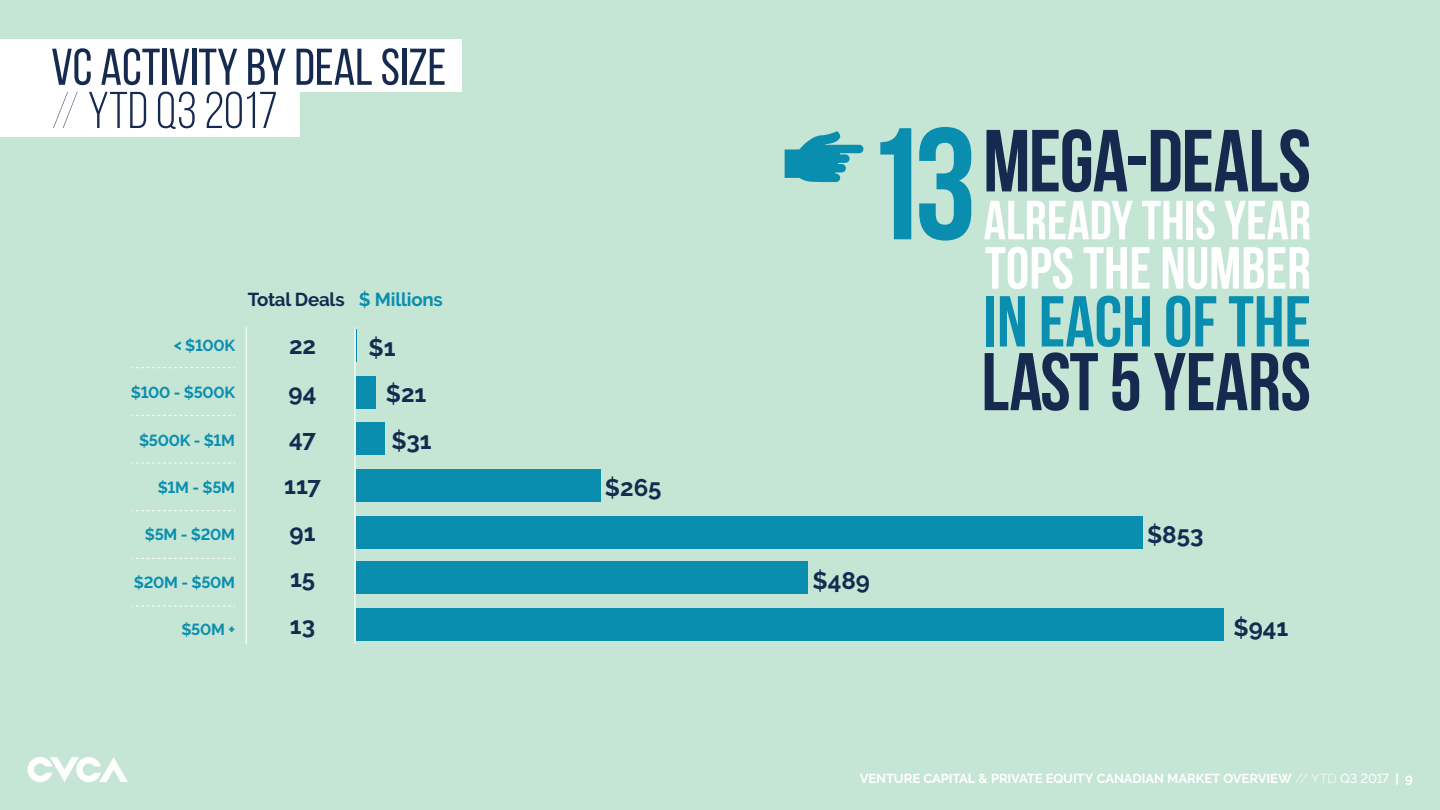
<style>
.page{position:relative;width:1440px;height:810px;background:#c5e5d5}
.page>*{position:absolute;margin:0;border:0;box-sizing:border-box;transform-origin:0 0}
.t1{font:700 158.7px "Bebas Neue";color:#098eaf}
.t2{font:700 87.9px "Bebas Neue";letter-spacing:-.015em;color:#162a50}
.t3{font:700 81.6px "Bebas Neue";letter-spacing:-.005em;color:#162a50}
.t4{font:700 71.85px "Bebas Neue";color:#098eaf}
.t5{font:700 59.25px "Bebas Neue";color:#fff}
.t6{font:700 55.12px "Bebas Neue";color:#fff}
.t7{font:51.6px/43.2px "Bebas Neue";color:#162a50}
.t8{font:700 24px/46.7px "Raleway";color:#142b50}
.t9{font:700 18.67px "Raleway";letter-spacing:-.01em;color:#142b50}
.t10{font:700 16.05px "Raleway";letter-spacing:-.015em;color:#0a8eaf}
.t11{font:700 13.05px "Raleway";letter-spacing:-.01em;color:#fff}
.s1{font-weight:100}
.s2{font-style:inherit}
.s3{color:#0a8eaf}
.s4{font-weight:300}
.s5{font-weight:500}
</style>
<div class="page">
<svg style="left:28px;top:757px;width:100px;height:25px"></svg>
<svg style="left:132px;top:367px;width:103px;height:1px"></svg>
<svg style="left:132px;top:415px;width:103px;height:1px"></svg>
<svg style="left:132px;top:463px;width:103px;height:1px"></svg>
<svg style="left:132px;top:510px;width:103px;height:1px"></svg>
<svg style="left:132px;top:558px;width:103px;height:1px"></svg>
<svg style="left:132px;top:606px;width:103px;height:1px"></svg>
<hr style="left:246px;top:327px;width:1px;height:317px;background:#fff">
<div style="left:356px;top:608px;width:868px;height:33px;background:#0a8eaf"></div>
<div style="left:356px;top:561px;width:452px;height:33px;background:#0a8eaf"></div>
<div style="left:356px;top:516px;width:787px;height:32px;background:#0a8eaf"></div>
<div style="left:356px;top:469px;width:245px;height:33px;background:#0a8eaf"></div>
<div style="left:356px;top:422px;width:29px;height:33px;background:#0a8eaf"></div>
<div style="left:356px;top:376px;width:20px;height:33px;background:#0a8eaf"></div>
<hr style="left:356px;top:329px;width:1px;height:33px;background:#0a8eaf">
<hr style="left:354px;top:327px;width:2px;height:317px;background:#fff">
<div style="left:0;top:39px;width:462px;height:53px;background:#fff"></div>
<div style="left:0;top:84px;width:300px;height:53px;background:#fff"></div>
<svg style="left:785px;top:131px;width:78px;height:51px"></svg>
<p class="t7" style="left:51px;top:45px;width:397px">VC ACTIVITY BY DEAL SIZE <span class="s1">//</span> <span class="s2">YTD Q3 2017</span></p>
<p class="t10" style="left:174px;top:336px;width:63px">&lt; $100K</p>
<p class="t10" style="left:131px;top:383px;width:106px">$100 - $500K</p>
<p class="t10" style="left:139px;top:431px;width:98px">$500K - $1M</p>
<p class="t10" style="left:158px;top:478px;width:79px">$1M - $5M</p>
<p class="t10" style="left:145px;top:526px;width:92px">$5M - $20M</p>
<p class="t10" style="left:134px;top:573px;width:103px">$20M - $50M</p>
<p class="t10" style="left:181px;top:620px;width:55px">$50M +</p>
<p class="t9" style="left:248px;top:289px;width:197px">Total Deals <span class="s3">$ Millions</span></p>
<p class="t8" style="left:284px;top:322px;width:38px">22<br>94<br>47<br>117<br>91<br>15<br>13</p>
<p class="t8" style="left:386px;top:324px;width:48px;text-indent:-17px">$1 $21 $31</p>
<p class="t8" style="left:605px;top:464px;width:58px">$265</p>
<p class="t1" style="left:863px;top:97px;width:115px">13</p>
<p class="t2" style="left:983px;top:113px;width:329px">MEGA-DEALS</p>
<p class="t6" style="left:984px;top:190px;width:329px">ALREADY THIS YEAR</p>
<p class="t5" style="left:985px;top:236px;width:328px">TOPS THE NUMBER</p>
<p class="t4" style="left:983px;top:282px;width:329px">IN EACH OF THE</p>
<p class="t3" style="left:981px;top:337px;width:331px">LAST 5 YEARS</p>
<p class="t8" style="left:813px;top:558px;width:59px">$489</p>
<p class="t8" style="left:1147px;top:511px;width:58px">$853</p>
<p class="t8" style="left:1234px;top:604px;width:56px">$941</p>
<p class="t11" style="left:860px;top:771px;width:555px">VENTURE CAPITAL &amp; PRIVATE EQUITY CANADIAN MARKET OVERVIEW <span class="s4">// YTD</span> <span class="s5">Q3 2017</span> | 9</p>
</div>
